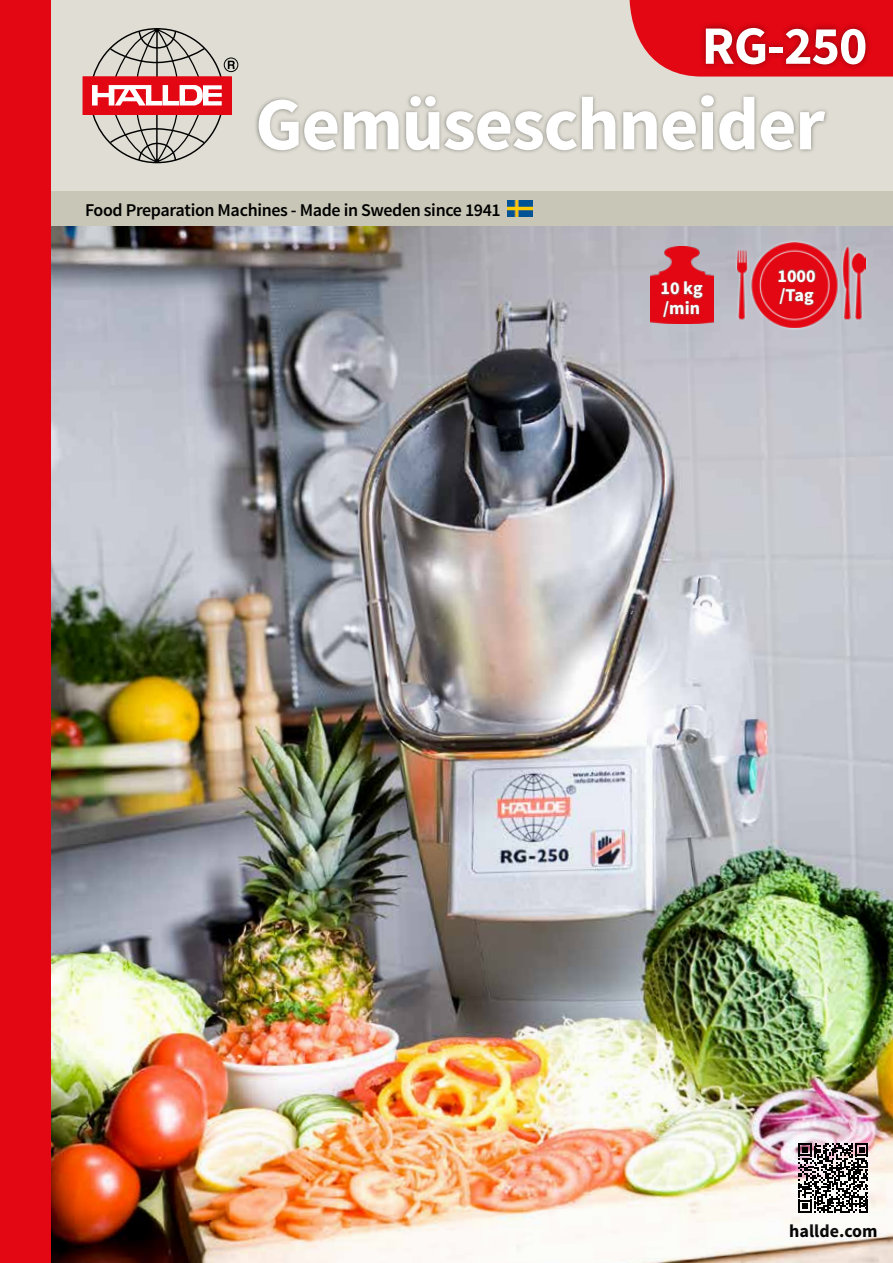
<style>
.page{position:relative;width:893px;height:1263px;background:#fff}
.page>*{position:absolute;margin:0;border:0;box-sizing:border-box;transform-origin:0 0}
.t1{font:700 75px "Source Sans Pro";letter-spacing:-.02em;color:#fff}
.t2{font:700 54px "Source Sans Pro";color:#fff}
.t3{font:600 18px "Source Sans Pro";letter-spacing:-.02em;color:#000}
.t4{font:700 18px/19.5px "Source Sans Pro";color:#fff}
.t5{font:700 18px "Source Sans Pro";color:#000}
</style>
<div class="page">
<div style="left:51px;top:0;width:842px;height:191px;background:#e0ded4"></div>
<svg style="left:629px;top:0;width:264px;height:77px;background:#e21d28"></svg>
<div style="left:699px;top:21px;width:173px;height:50px;background:#000;opacity:.4"></div>
<img style="left:51px;top:225px;width:842px;height:1038px">
<div style="left:51px;top:191px;width:842px;height:34px;background:#c8c6b6"></div>
<div style="left:224px;top:58px;width:14px;height:14px;border:1px solid #000;border-radius:50%"></div>
<svg style="left:84px;top:28px;width:151px;height:136px"></svg>
<img style="left:507px;top:200px;width:26px;height:16px">
<div style="left:0;top:0;width:51px;height:1263px;background:#e30613"></div>
<div style="left:734px;top:239px;width:134px;height:92px;background:#fff;opacity:.75"></div>
<img style="left:738px;top:242px;width:127px;height:85px">
<img style="left:651px;top:247px;width:63px;height:76px">
<svg style="left:660px;top:280px;width:44px;height:38px;background:#c5232a"></svg>
<svg style="left:778px;top:268px;width:38px;height:38px"></svg>
<div style="left:254px;top:91px;width:575px;height:63px;background:#000;opacity:.4"></div>
<div style="left:765px;top:1110px;width:128px;height:136px;background:#fff;opacity:.75"></div>
<svg style="left:798px;top:1143px;width:70px;height:70px"></svg>
<h2 class="t2" style="left:702px;top:11px;width:167px">RG-250</h2>
<h1 class="t1" style="left:255px;top:76px;width:571px">Gemüseschneider</h1>
<p class="t3" style="left:85px;top:199px;width:417px">Food Preparation Machines - Made in Sweden since 1941</p>
<p class="t4" style="left:661px;top:279px;width:44px">10 kg /min</p>
<p class="t4" style="left:778px;top:267px;width:40px">1000 /Tag</p>
<p class="t5" style="left:789px;top:1220px;width:90px">hallde.com</p>
</div>
